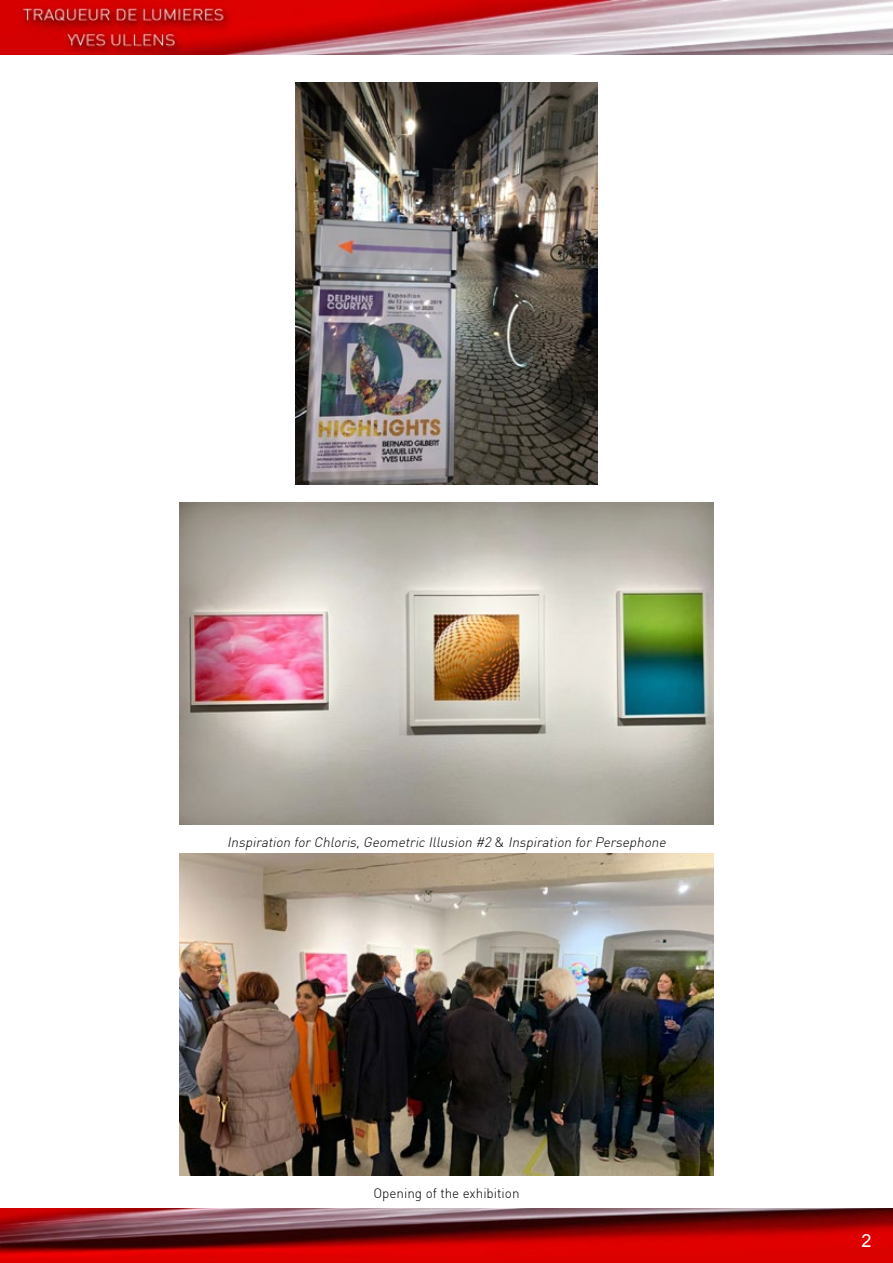
<style>
.page{position:relative;width:893px;height:1263px;background:#fff}
.page>*{position:absolute;margin:0;border:0;box-sizing:border-box;transform-origin:0 0}
.t1{font:18px "Arial";color:#fff}
.t2{font:italic 300 13.5px "DIN";color:#000}
.t3{font:300 13.5px "DIN";color:#000}
.s1{font-style:normal}
</style>
<div class="page">
<img style="left:0;top:0;width:893px;height:54px">
<img style="left:0;top:1209px;width:893px;height:54px">
<img style="left:296px;top:83px;width:301px;height:402px">
<img style="left:179px;top:503px;width:535px;height:322px">
<img style="left:179px;top:854px;width:535px;height:322px">
<p class="t2" style="left:227px;top:834px;width:443px">Inspiration for Chloris,Geometric Illusion #2 <span class="s1">&amp;</span> Inspiration for Persephone</p>
<p class="t3" style="left:373px;top:1185px;width:148px">Opening of the exhibition</p>
<h1 class="t1" style="left:862px;top:1228px;width:12px">2</h1>
</div>
